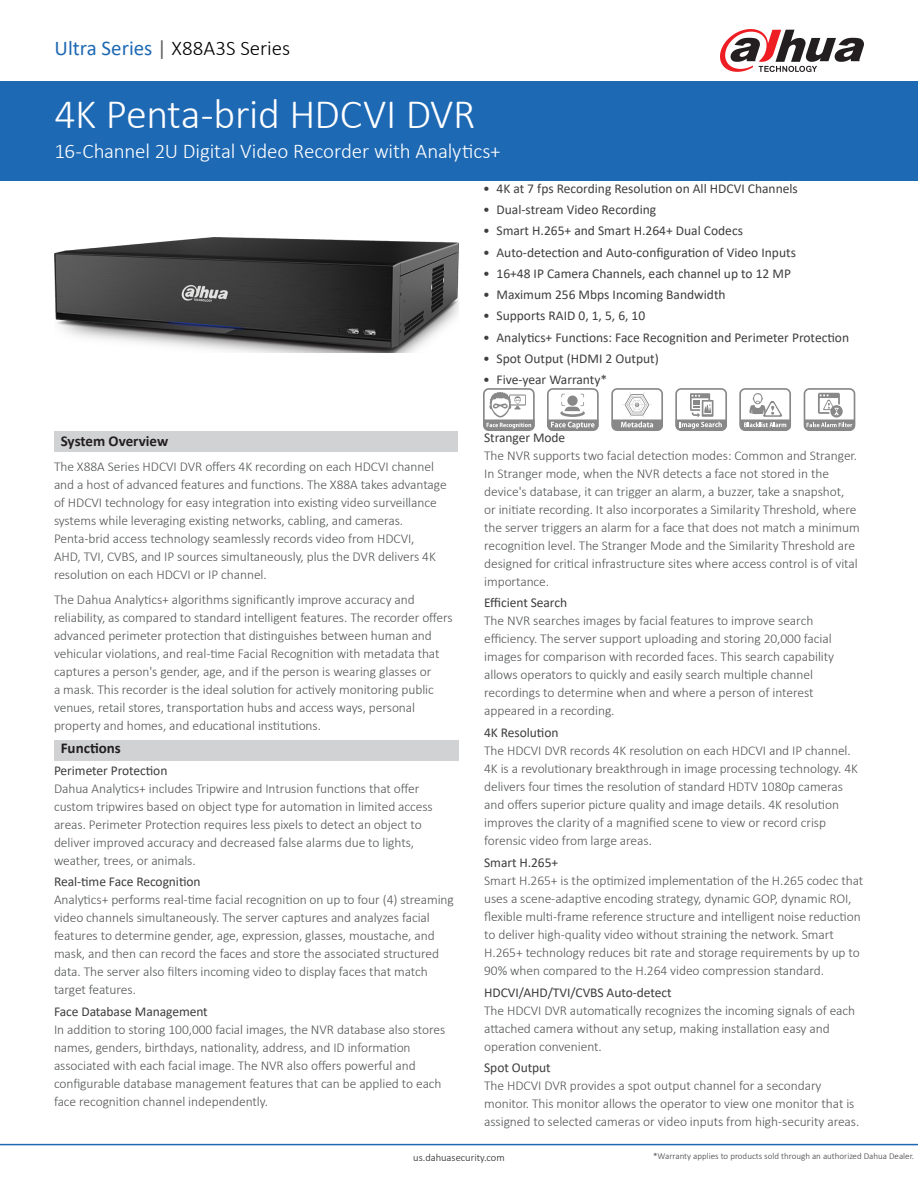
<style>
.page{position:relative;width:918px;height:1188px;background:#fff}
.page>*{position:absolute;margin:0;border:0;box-sizing:border-box;transform-origin:0 0}
.t1{font:300 42px "Calibri";letter-spacing:-.01em;color:#fff}
.t2{font:300 21px "Calibri";letter-spacing:-.005em;color:#fff}
.t3{font:300 21px "Calibri";letter-spacing:-.005em;color:#000}
.Section_Heading{font:700 15px "Calibri";color:#231f20}
.FrontMatter_Text{font:300 13.5px/18px "Calibri";letter-spacing:-.005em;color:#545557}
.FrontMatter_Headline{font:13.5px "Calibri";color:#3e3e3f}
.t4{font:300 10.5px "Calibri";color:#231f20}
.t5{font:300 9px "Calibri";color:#3e3e3f}
.s1{font-weight:400;color:#1e69b4}
.s2{font-weight:400;color:#636366}
</style>
<div class="page">
<div style="left:0;top:81px;width:918px;height:100px;background:#1e69b4"></div>
<hr style="left:0;top:1144px;width:918px;height:1px;background:#1e69b4">
<svg style="left:720px;top:29px;width:144px;height:43px"></svg>
<img style="left:55px;top:238px;width:404px;height:115px">
<svg style="left:547px;top:388px;width:52px;height:43px"></svg>
<svg style="left:483px;top:388px;width:52px;height:43px"></svg>
<svg style="left:611px;top:388px;width:52px;height:43px"></svg>
<svg style="left:675px;top:388px;width:52px;height:43px"></svg>
<svg style="left:739px;top:388px;width:52px;height:43px"></svg>
<svg style="left:804px;top:388px;width:51px;height:43px"></svg>
<div style="left:54px;top:432px;width:404px;height:20px;background:#d1d2d4"></div>
<div style="left:54px;top:740px;width:405px;height:20px;background:#d1d2d4"></div>
<p class="t3" style="left:55px;top:35px;width:237px"><span class="s1">Ultra Series</span> <span class="s2">|</span> X88A3S Series</p>
<p class="t1" style="left:55px;top:88px;width:423px">4K Penta-brid HDCVI DVR</p>
<p class="t2" style="left:55px;top:138px;width:448px">16-Channel 2U Digital Video Recorder with Analytics+</p>
<p class="FrontMatter_Headline" style="left:483px;top:179px;width:316px">• 4K at 7 fps Recording Resolution on All HDCVI Channels</p>
<p class="FrontMatter_Headline" style="left:483px;top:200px;width:175px">• Dual-stream Video Recording</p>
<p class="FrontMatter_Headline" style="left:483px;top:222px;width:262px">• Smart H.265+ and Smart H.264+ Dual Codecs</p>
<p class="FrontMatter_Headline" style="left:483px;top:243px;width:314px">• Auto-detection and Auto-configuration of Video Inputs</p>
<p class="FrontMatter_Headline" style="left:483px;top:264px;width:310px">• 16+48 IP Camera Channels, each channel up to 12 MP</p>
<p class="FrontMatter_Headline" style="left:483px;top:285px;width:244px">• Maximum 256 Mbps Incoming Bandwidth</p>
<p class="FrontMatter_Headline" style="left:483px;top:307px;width:164px">• Supports RAID 0, 1, 5, 6, 10</p>
<p class="FrontMatter_Headline" style="left:483px;top:328px;width:368px">• Analytics+ Functions: Face Recognition and Perimeter Protection</p>
<p class="FrontMatter_Headline" style="left:483px;top:349px;width:177px">• Spot Output (HDMI 2 Output)</p>
<p class="FrontMatter_Headline" style="left:483px;top:370px;width:126px">• Five-year Warranty*</p>
<p class="FrontMatter_Headline" style="left:484px;top:428px;width:83px">Stranger Mode</p>
<p class="FrontMatter_Text" style="left:484px;top:446px;width:377px">The NVR supports two facial detection modes: Common and Stranger.<br>In Stranger mode, when the NVR detects a face not stored in the device's database, it can trigger an alarm, a buzzer, take a snapshot,<br>or initiate recording. It also incorporates a Similarity Threshold, where the server triggers an alarm for a face that does not match a minimum recognition level. The Stranger Mode and the Similarity Threshold are designed for critical infrastructure sites where access control is of vital importance.</p>
<p class="FrontMatter_Headline" style="left:484px;top:594px;width:84px">Efficient Search</p>
<p class="FrontMatter_Text" style="left:484px;top:612px;width:351px">The NVR searches images by facial features to improve search efficiency. The server support uploading and storing 20,000 facial images for comparison with recorded faces. This search capability allows operators to quickly and easily search multiple channel recordings to determine when and where a person of interest appeared in a recording.</p>
<p class="FrontMatter_Headline" style="left:484px;top:723px;width:76px">4K Resolution</p>
<p class="FrontMatter_Text" style="left:484px;top:742px;width:375px">The HDCVI DVR records 4K resolution on each HDCVI and IP channel.<br>4K is a revolutionary breakthrough in image processing technology. 4K delivers four times the resolution of standard HDTV 1080p cameras and offers superior picture quality and image details. 4K resolution improves the clarity of a magnified scene to view or record crisp forensic video from large areas.</p>
<p class="FrontMatter_Headline" style="left:484px;top:853px;width:76px">Smart H.265+</p>
<p class="FrontMatter_Text" style="left:484px;top:871px;width:381px">Smart H.265+ is the optimized implementation of the H.265 codec that uses a scene-adaptive encoding strategy, dynamic GOP, dynamic ROI, flexible multi-frame reference structure and intelligent noise reduction to deliver high-quality video without straining the network. Smart H.265+ technology reduces bit rate and storage requirements by up to 90% when compared to the H.264 video compression standard.</p>
<p class="FrontMatter_Headline" style="left:484px;top:983px;width:189px">HDCVI/AHD/TVI/CVBS Auto-detect</p>
<p class="FrontMatter_Text" style="left:484px;top:1001px;width:373px">The HDCVI DVR automatically recognizes the incoming signals of each attached camera without any setup, making installation easy and operation convenient.</p>
<p class="FrontMatter_Headline" style="left:484px;top:1059px;width:68px">Spot Output</p>
<p class="FrontMatter_Text" style="left:484px;top:1077px;width:377px">The HDCVI DVR provides a spot output channel for a secondary monitor. This monitor allows the operator to view one monitor that is assigned to selected cameras or video inputs from high-security areas.</p>
<p class="t5" style="left:653px;top:1150px;width:262px">*Warranty applies to products sold through an authorized Dahua Dealer.</p>
<p class="Section_Heading" style="left:61px;top:430px;width:109px">System Overview</p>
<p class="FrontMatter_Text" style="left:54px;top:457px;width:394px">The X88A Series HDCVI DVR offers 4K recording on each HDCVI channel and a host of advanced features and functions. The X88A takes advantage of HDCVI technology for easy integration into existing video surveillance systems while leveraging existing networks, cabling, and cameras.<br>Penta-brid access technology seamlessly records video from HDCVI,<br>AHD, TVI, CVBS, and IP sources simultaneously, plus the DVR delivers 4K resolution on each HDCVI or IP channel.</p>
<p class="FrontMatter_Text" style="left:54px;top:590px;width:400px">The Dahua Analytics+ algorithms significantly improve accuracy and reliability, as compared to standard intelligent features. The recorder offers advanced perimeter protection that distinguishes between human and vehicular violations, and real-time Facial Recognition with metadata that captures a person's gender, age, and if the person is wearing glasses or<br>a mask. This recorder is the ideal solution for actively monitoring public venues, retail stores, transportation hubs and access ways, personal property and homes, and educational institutions.</p>
<p class="Section_Heading" style="left:61px;top:737px;width:62px">Functions</p>
<p class="FrontMatter_Headline" style="left:54px;top:761px;width:115px">Perimeter Protection</p>
<p class="FrontMatter_Text" style="left:54px;top:779px;width:380px">Dahua Analytics+ includes Tripwire and Intrusion functions that offer custom tripwires based on object type for automation in limited access areas. Perimeter Protection requires less pixels to detect an object to deliver improved accuracy and decreased false alarms due to lights, weather, trees, or animals.</p>
<p class="FrontMatter_Headline" style="left:54px;top:872px;width:148px">Real-time Face Recognition</p>
<p class="FrontMatter_Text" style="left:54px;top:891px;width:401px">Analytics+ performs real-time facial recognition on up to four (4) streaming video channels simultaneously. The server captures and analyzes facial features to determine gender, age, expression, glasses, moustache, and mask, and then can record the faces and store the associated structured data. The server also filters incoming video to display faces that match target features.</p>
<p class="FrontMatter_Headline" style="left:54px;top:1002px;width:155px">Face Database Management</p>
<p class="FrontMatter_Text" style="left:54px;top:1020px;width:393px">In addition to storing 100,000 facial images, the NVR database also stores names, genders, birthdays, nationality, address, and ID information associated with each facial image. The NVR also offers powerful and configurable database management features that can be applied to each face recognition channel independently.</p>
<p class="t4" style="left:413px;top:1151px;width:93px">us.dahuasecurity.com</p>
</div>
